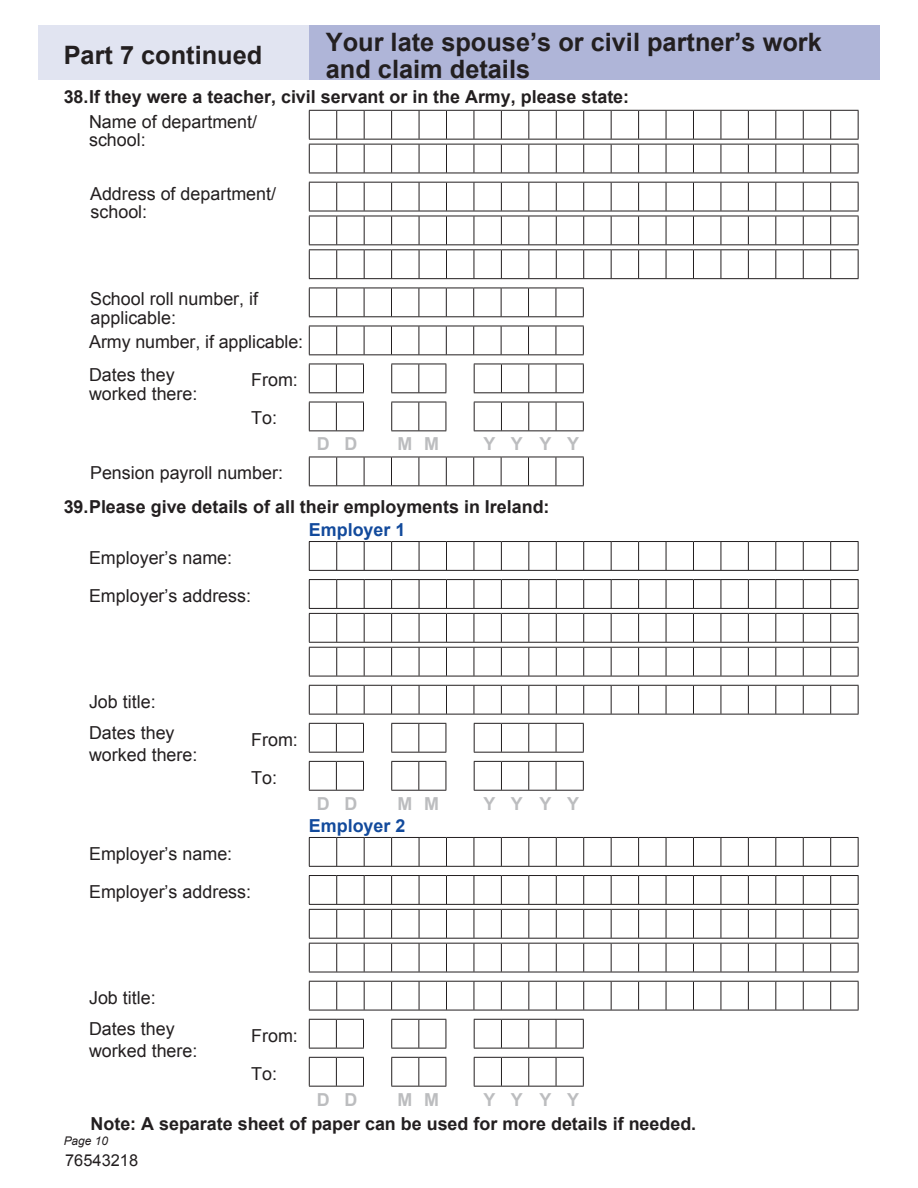
<style>
.page{position:relative;width:918px;height:1188px;background:#fff}
.page>*{position:absolute;margin:0;border:0;box-sizing:border-box;transform-origin:0 0}
.t1{font:700 25.35px/26.8px "Arial";color:#231f20}
.t2{font:17.85px/38.1px "Arial";color:#231f20}
.t3{font:700 17.85px "Arial";color:#231f20}
.t4{font:700 17.85px "Arial";color:#bcbdbf}
.t5{font:700 17.85px "Arial";color:#124a9c}
.t6{font:16.35px "Arial";color:#231f20}
.t7{font:italic 12px "Arial";color:#231f20}
</style>
<div class="page">
<div style="left:38px;top:25px;width:272px;height:55px;background:#e1e4f1"></div>
<div style="left:309px;top:25px;width:571px;height:55px;background:#afb5d8"></div>
<svg style="left:309px;top:402px;width:55px;height:28px"></svg>
<hr style="left:309px;top:430px;width:55px;height:1px;background:#231f20">
<svg style="left:391px;top:402px;width:56px;height:29px"></svg>
<hr style="left:391px;top:430px;width:55px;height:1px;background:#231f20">
<svg style="left:474px;top:402px;width:110px;height:28px"></svg>
<hr style="left:474px;top:430px;width:110px;height:1px;background:#231f20">
<svg style="left:309px;top:364px;width:55px;height:28px"></svg>
<hr style="left:309px;top:392px;width:55px;height:1px;background:#231f20">
<svg style="left:391px;top:364px;width:56px;height:29px"></svg>
<hr style="left:391px;top:392px;width:55px;height:1px;background:#231f20">
<svg style="left:474px;top:364px;width:110px;height:28px"></svg>
<hr style="left:474px;top:392px;width:110px;height:1px;background:#231f20">
<svg style="left:309px;top:288px;width:275px;height:28px"></svg>
<hr style="left:309px;top:316px;width:275px;height:1px;background:#231f20">
<svg style="left:309px;top:457px;width:275px;height:28px"></svg>
<hr style="left:309px;top:485px;width:275px;height:1px;background:#231f20">
<svg style="left:309px;top:326px;width:275px;height:28px"></svg>
<hr style="left:309px;top:354px;width:275px;height:1px;background:#231f20">
<svg style="left:309px;top:110px;width:550px;height:63px"></svg>
<hr style="left:309px;top:173px;width:550px;height:1px;background:#231f20">
<svg style="left:309px;top:541px;width:550px;height:29px"></svg>
<hr style="left:309px;top:570px;width:550px;height:1px;background:#231f20">
<svg style="left:309px;top:685px;width:550px;height:29px"></svg>
<hr style="left:309px;top:714px;width:550px;height:1px;background:#231f20">
<svg style="left:309px;top:761px;width:55px;height:29px"></svg>
<hr style="left:309px;top:790px;width:55px;height:1px;background:#231f20">
<svg style="left:391px;top:761px;width:56px;height:29px"></svg>
<hr style="left:391px;top:790px;width:55px;height:1px;background:#231f20">
<svg style="left:474px;top:761px;width:110px;height:29px"></svg>
<hr style="left:474px;top:790px;width:110px;height:1px;background:#231f20">
<svg style="left:309px;top:723px;width:55px;height:29px"></svg>
<hr style="left:309px;top:752px;width:55px;height:1px;background:#231f20">
<svg style="left:391px;top:723px;width:56px;height:29px"></svg>
<hr style="left:391px;top:752px;width:55px;height:1px;background:#231f20">
<svg style="left:474px;top:723px;width:110px;height:29px"></svg>
<hr style="left:474px;top:752px;width:110px;height:1px;background:#231f20">
<svg style="left:309px;top:837px;width:550px;height:29px"></svg>
<hr style="left:309px;top:866px;width:550px;height:1px;background:#231f20">
<svg style="left:309px;top:981px;width:550px;height:29px"></svg>
<hr style="left:309px;top:1010px;width:550px;height:1px;background:#231f20">
<svg style="left:309px;top:1057px;width:55px;height:29px"></svg>
<hr style="left:309px;top:1086px;width:55px;height:1px;background:#231f20">
<svg style="left:391px;top:1057px;width:56px;height:29px"></svg>
<hr style="left:391px;top:1086px;width:55px;height:1px;background:#231f20">
<svg style="left:474px;top:1057px;width:110px;height:29px"></svg>
<hr style="left:474px;top:1086px;width:110px;height:1px;background:#231f20">
<svg style="left:309px;top:1019px;width:55px;height:29px"></svg>
<hr style="left:309px;top:1048px;width:55px;height:1px;background:#231f20">
<svg style="left:391px;top:1019px;width:56px;height:29px"></svg>
<hr style="left:391px;top:1048px;width:55px;height:1px;background:#231f20">
<svg style="left:474px;top:1019px;width:110px;height:29px"></svg>
<hr style="left:474px;top:1048px;width:110px;height:1px;background:#231f20">
<svg style="left:309px;top:182px;width:550px;height:96px"></svg>
<hr style="left:309px;top:278px;width:550px;height:1px;background:#231f20">
<svg style="left:309px;top:579px;width:550px;height:97px"></svg>
<hr style="left:309px;top:676px;width:550px;height:1px;background:#231f20">
<svg style="left:309px;top:875px;width:550px;height:97px"></svg>
<hr style="left:309px;top:972px;width:550px;height:1px;background:#231f20">
<h1 class="t1" style="left:64px;top:42px;width:200px">Part 7 continued</h1>
<h1 class="t1" style="left:326px;top:29px;width:498px">Your late spouse’s or civil partner’s work and claim details</h1>
<p class="t3" style="left:64px;top:87px;width:567px">38. If they were a teacher, civil servant or in the Army, please state:</p>
<p class="t2" style="left:89px;top:112px;width:170px;line-height:18.6px">Name of department/ school:</p>
<p class="t2" style="left:90px;top:184px;width:188px;line-height:18.6px">Address of department/ school:</p>
<p class="t2" style="left:90px;top:290px;width:170px;line-height:18.6px">School roll number, if applicable:</p>
<p class="t2" style="left:89px;top:323px;width:215px">Army number, if applicable:</p>
<p class="t2" style="left:89px;top:366px;width:110px;line-height:18.6px">Dates they worked there:</p>
<p class="t2" style="left:251px;top:361px;width:48px">From:<br>To:</p>
<p class="t2" style="left:90px;top:454px;width:194px">Pension payroll number:</p>
<p class="t4" style="left:317px;top:434px;width:42px">D D</p>
<p class="t4" style="left:398px;top:434px;width:43px">M M</p>
<p class="t4" style="left:484px;top:434px;width:97px">Y Y Y Y</p>
<p class="t3" style="left:64px;top:497px;width:487px">39. Please give details of all their employments in Ireland:</p>
<p class="t2" style="left:89px;top:539px;width:164px">Employer’s name:<br>Employer’s address:</p>
<p class="t5" style="left:309px;top:520px;width:98px">Employer 1</p>
<p class="t2" style="left:89px;top:682px;width:68px">Job title:</p>
<p class="t2" style="left:89px;top:722px;width:110px;line-height:21.5px">Dates they worked there:</p>
<p class="t2" style="left:251px;top:721px;width:48px">From:<br>To:</p>
<p class="t2" style="left:89px;top:835px;width:164px">Employer’s name:<br>Employer’s address:</p>
<p class="t4" style="left:317px;top:794px;width:42px">D D</p>
<p class="t4" style="left:398px;top:794px;width:43px">M M</p>
<p class="t4" style="left:484px;top:794px;width:97px">Y Y Y Y</p>
<p class="t5" style="left:309px;top:816px;width:98px">Employer 2</p>
<p class="t2" style="left:89px;top:978px;width:68px">Job title:</p>
<p class="t2" style="left:89px;top:1018px;width:110px;line-height:21.5px">Dates they worked there:</p>
<p class="t2" style="left:251px;top:1016px;width:48px">From:<br>To:</p>
<p class="t4" style="left:317px;top:1090px;width:42px">D D</p>
<p class="t4" style="left:398px;top:1090px;width:43px">M M</p>
<p class="t4" style="left:484px;top:1090px;width:97px">Y Y Y Y</p>
<p class="t3" style="left:91px;top:1114px;width:607px">Note: A separate sheet of paper can be used for more details if needed.</p>
<p class="t7" style="left:64px;top:1134px;width:46px">Page 10</p>
<p class="t6" style="left:65px;top:1152px;width:74px">76543218</p>
</div>
